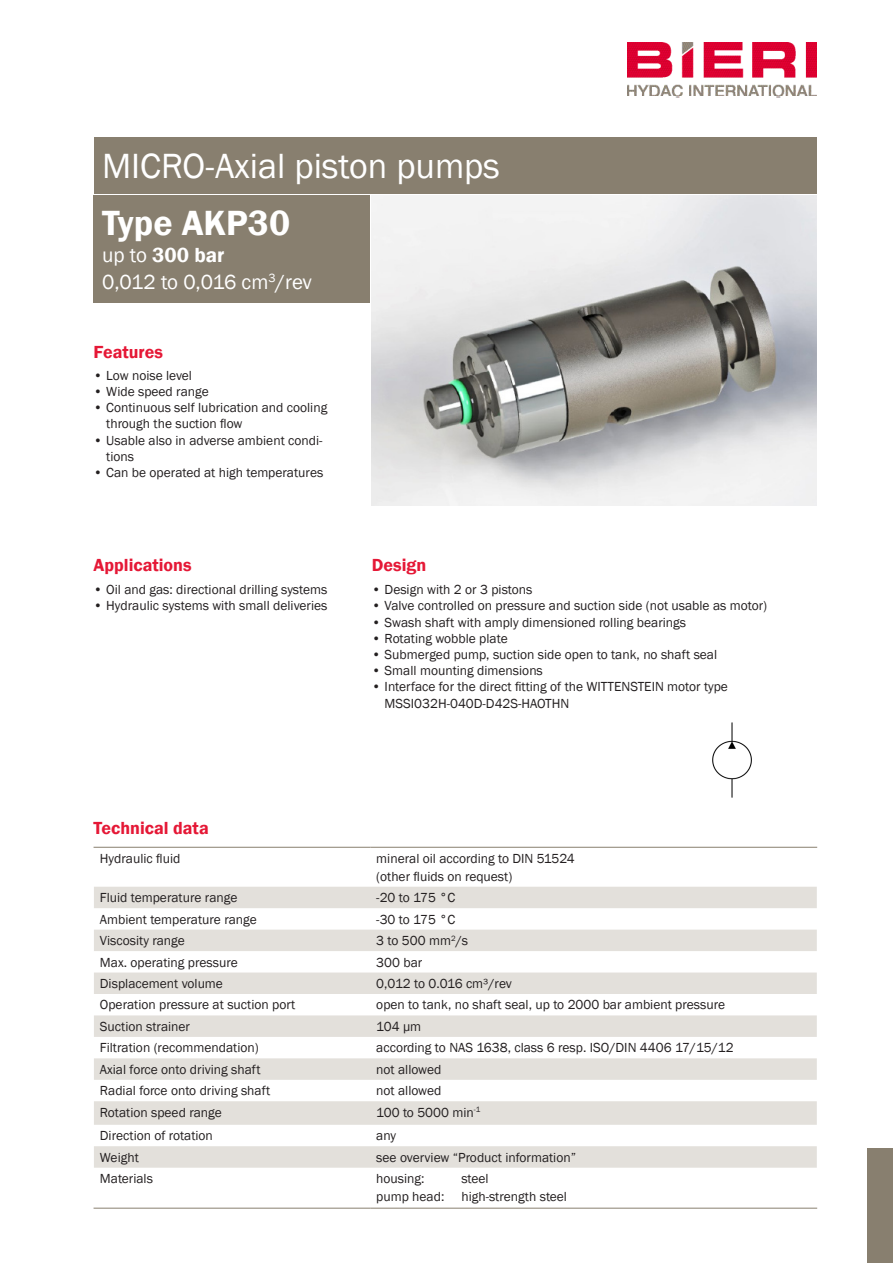
<style>
.page{position:relative;width:893px;height:1263px;background:#fff}
.page>*{position:absolute;margin:0;border:0;box-sizing:border-box;transform-origin:0 0}
._01_Titelseite_Titel{font:36px "Franklin Gothic";color:#fff}
._02_Titelseite_Unter{font:600 36px "Franklin Gothic";color:#fff}
._03_Titelseite_Unter{font:21px "Franklin Gothic";letter-spacing:-.015em;color:#fff}
._03_Titelseite_Unter-2{font:600 21px "Franklin Gothic";color:#fff}
._04_Titel_rot{font:600 18px "Franklin Gothic";color:#e51836}
._07_1_Grundtext_Engl{font:13.5px/16.2px "Franklin Gothic";color:#231f20}
._07_Grundtext{font:13.5px "Franklin Gothic";color:#231f20}
.s1{font-weight:400}
</style>
<div class="page">
<img style="left:627px;top:43px;width:189px;height:55px">
<div style="left:94px;top:137px;width:722px;height:56px;background:#887f6f"></div>
<div style="left:94px;top:195px;width:276px;height:108px;background:#887f6f"></div>
<div style="left:867px;top:1148px;width:26px;height:115px;background:#887f6f"></div>
<img style="left:713px;top:723px;width:38px;height:74px">
<img style="left:372px;top:196px;width:444px;height:309px">
<svg style="left:94px;top:887px;width:723px;height:281px;fill:#e3e0db"></svg>
<hr style="left:94px;top:1208px;width:276px;height:1px;background:#887f6f">
<hr style="left:370px;top:1208px;width:447px;height:1px;background:#887f6f">
<hr style="left:94px;top:847px;width:276px;height:1px;background:#887f6f">
<hr style="left:370px;top:847px;width:447px;height:1px;background:#887f6f">
<p class="_01_Titelseite_Titel" style="left:102px;top:144px;width:399px">MICRO-Axial piston pumps</p>
<p class="_02_Titelseite_Unter" style="left:102px;top:201px;width:190px">Type AKP30</p>
<p class="_03_Titelseite_Unter-2" style="left:102px;top:242px;width:124px"><span class="s1">up to</span> 300 bar</p>
<p class="_03_Titelseite_Unter" style="left:102px;top:269px;width:212px">0,012 to 0,016 cm<sup>3</sup>/rev</p>
<p class="_04_Titel_rot" style="left:94px;top:341px;width:71px">Features</p>
<p class="_07_1_Grundtext_Engl" style="left:94px;top:367px;width:100px">• Low noise level</p>
<p class="_07_1_Grundtext_Engl" style="left:94px;top:384px;width:117px">• Wide speed range</p>
<p class="_07_1_Grundtext_Engl" style="left:106px;top:400px;width:223px;text-indent:-13px">• Continuous self lubrication and cooling through the suction flow</p>
<p class="_07_1_Grundtext_Engl" style="left:106px;top:432px;width:218px;text-indent:-13px">• Usable also in adverse ambient condi&shy;tions</p>
<p class="_07_1_Grundtext_Engl" style="left:94px;top:465px;width:231px">• Can be operated at high temperatures</p>
<p class="_04_Titel_rot" style="left:94px;top:554px;width:100px">Applications</p>
<p class="_07_1_Grundtext_Engl" style="left:94px;top:582px;width:235px">• Oil and gas: directional drilling systems</p>
<p class="_07_1_Grundtext_Engl" style="left:94px;top:598px;width:235px">• Hydraulic systems with small deliveries</p>
<p class="_04_Titel_rot" style="left:372px;top:554px;width:56px">Design</p>
<p class="_07_1_Grundtext_Engl" style="left:372px;top:582px;width:162px">• Design with 2 or 3 pistons</p>
<p class="_07_1_Grundtext_Engl" style="left:372px;top:598px;width:397px">• Valve controlled on pressure and suction side (not usable as motor)</p>
<p class="_07_1_Grundtext_Engl" style="left:372px;top:614px;width:316px">• Swash shaft with amply dimensioned rolling bearings</p>
<p class="_07_1_Grundtext_Engl" style="left:372px;top:630px;width:137px">• Rotating wobble plate</p>
<p class="_07_1_Grundtext_Engl" style="left:372px;top:647px;width:347px">• Submerged pump, suction side open to tank, no shaft seal</p>
<p class="_07_1_Grundtext_Engl" style="left:372px;top:663px;width:173px">• Small mounting dimensions</p>
<p class="_07_1_Grundtext_Engl" style="left:385px;top:679px;width:345px;text-indent:-13px">• Interface for the direct fitting of the WITTENSTEIN motor type<br>MSSI032H-040D-D42S-HAOTHN</p>
<p class="_04_Titel_rot" style="left:94px;top:817px;width:117px">Technical data</p>
<p class="_07_1_Grundtext_Engl" style="left:100px;top:850px;width:82px">Hydraulic fluid</p>
<p class="_07_1_Grundtext_Engl" style="left:376px;top:850px;width:200px">mineral oil according to DIN 51524</p>
<p class="_07_1_Grundtext_Engl" style="left:376px;top:868px;width:137px">(other fluids on request)</p>
<p class="_07_1_Grundtext_Engl" style="left:100px;top:890px;width:139px">Fluid temperature range</p>
<p class="_07_1_Grundtext_Engl" style="left:376px;top:890px;width:80px">-20 to 175 °C</p>
<p class="_07_1_Grundtext_Engl" style="left:100px;top:911px;width:159px">Ambient temperature range</p>
<p class="_07_1_Grundtext_Engl" style="left:376px;top:911px;width:80px">-30 to 175 °C</p>
<p class="_07_1_Grundtext_Engl" style="left:100px;top:933px;width:86px">Viscosity range</p>
<p class="_07_1_Grundtext_Engl" style="left:376px;top:933px;width:93px">3 to 500 mm<sup>2</sup>/s</p>
<p class="_07_1_Grundtext_Engl" style="left:100px;top:954px;width:140px">Max. operating pressure</p>
<p class="_07_1_Grundtext_Engl" style="left:376px;top:954px;width:47px">300 bar</p>
<p class="_07_Grundtext" style="left:100px;top:975px;width:125px">Displacement volume</p>
<p class="_07_Grundtext" style="left:376px;top:975px;width:137px">0,012 to 0.016 cm³/rev</p>
<p class="_07_Grundtext" style="left:100px;top:996px;width:197px">Operation pressure at suction port</p>
<p class="_07_Grundtext" style="left:376px;top:996px;width:350px">open to tank, no shaft seal, up to 2000 bar ambient pressure</p>
<p class="_07_Grundtext" style="left:100px;top:1018px;width:92px">Suction strainer</p>
<p class="_07_Grundtext" style="left:376px;top:1018px;width:46px">104 µm</p>
<p class="_07_1_Grundtext_Engl" style="left:100px;top:1040px;width:160px">Filtration (recommendation)</p>
<p class="_07_1_Grundtext_Engl" style="left:376px;top:1040px;width:359px">according to NAS 1638, class 6 resp. ISO/DIN 4406 17/15/12</p>
<p class="_07_1_Grundtext_Engl" style="left:100px;top:1061px;width:162px">Axial force onto driving shaft</p>
<p class="_07_1_Grundtext_Engl" style="left:376px;top:1061px;width:67px">not allowed</p>
<p class="_07_1_Grundtext_Engl" style="left:100px;top:1083px;width:172px">Radial force onto driving shaft</p>
<p class="_07_1_Grundtext_Engl" style="left:376px;top:1083px;width:67px">not allowed</p>
<p class="_07_1_Grundtext_Engl" style="left:100px;top:1104px;width:123px">Rotation speed range</p>
<p class="_07_1_Grundtext_Engl" style="left:376px;top:1104px;width:106px">100 to 5000 min<sup>-1</sup></p>
<p class="_07_1_Grundtext_Engl" style="left:100px;top:1128px;width:114px">Direction of rotation</p>
<p class="_07_1_Grundtext_Engl" style="left:376px;top:1128px;width:21px">any</p>
<p class="_07_1_Grundtext_Engl" style="left:100px;top:1149px;width:40px">Weight</p>
<p class="_07_1_Grundtext_Engl" style="left:376px;top:1149px;width:201px">see overview “Product information”</p>
<p class="_07_1_Grundtext_Engl" style="left:100px;top:1171px;width:55px">Materials</p>
<p class="_07_1_Grundtext_Engl" style="left:376px;top:1171px;width:50px">housing:</p>
<p class="_07_1_Grundtext_Engl" style="left:461px;top:1171px;width:29px">steel</p>
<p class="_07_1_Grundtext_Engl" style="left:376px;top:1189px;width:70px">pump head:</p>
<p class="_07_1_Grundtext_Engl" style="left:461px;top:1189px;width:107px">high-strength steel</p>
</div>
